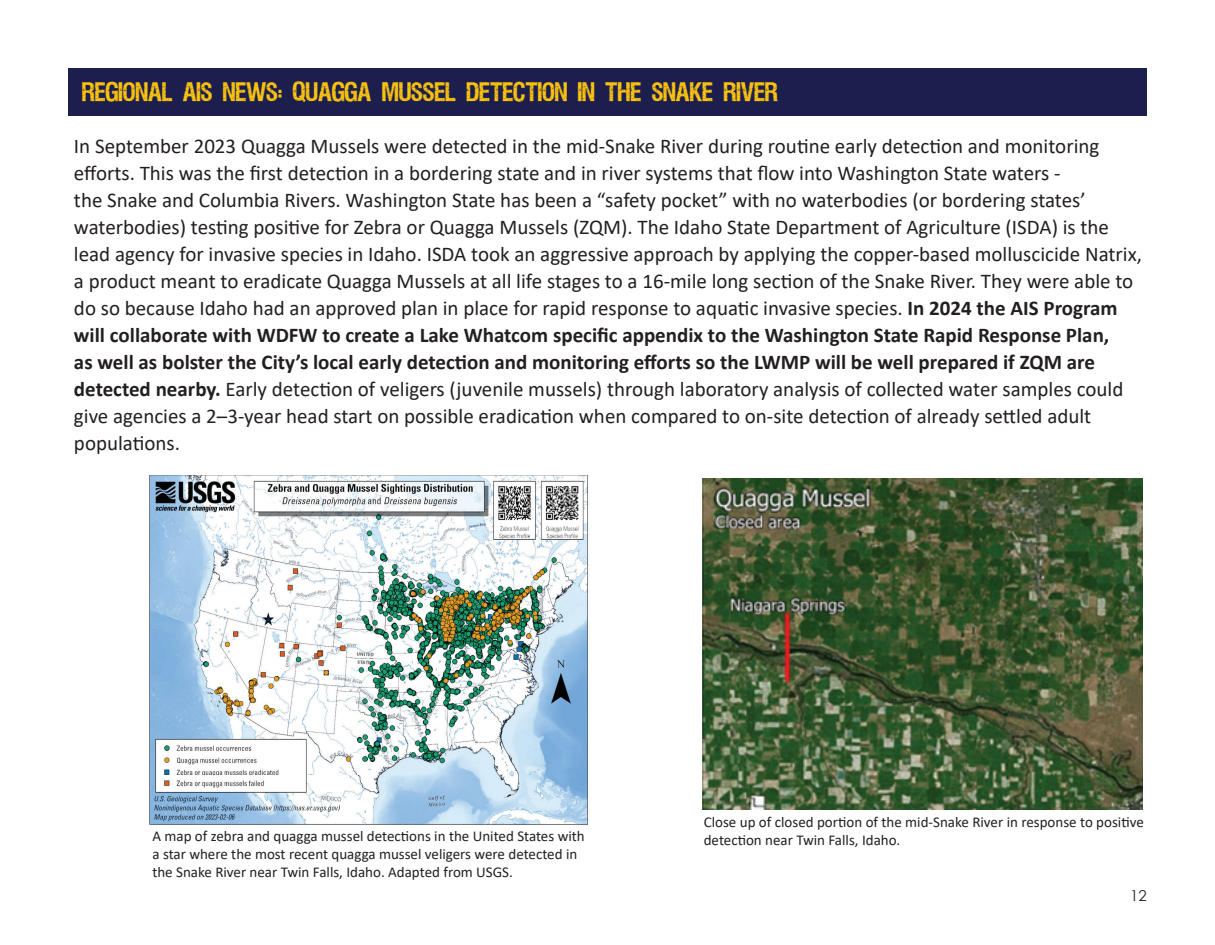
<style>
.page{position:relative;width:1215px;height:945px;background:#fff}
.page>*{position:absolute;margin:0;border:0;box-sizing:border-box;transform-origin:0 0}
.t1{font:21px/27px "Calibri";color:#231f20}
.t2{font:21px "VIPERNORA";color:#fec50d}
.t3{font:15px/18px "Calibri";color:#231f20}
.t4{font:15px "Century Gothic";color:#231f20}
.s1{font-weight:700}
</style>
<div class="page">
<div style="left:68px;top:68px;width:1079px;height:47px;background:#1c1f4e"></div>
<img style="left:703px;top:478px;width:440px;height:331px">
<img style="left:150px;top:475px;width:439px;height:350px">
<p class="t2" style="left:82px;top:81px;width:697px">REGIONAL AIS NEWS: QUAGGA MUSSEL DETECTION IN THE SNAKE RIVER</p>
<p class="t1" style="left:74px;top:132px;width:1070px">In September 2023 Quagga Mussels were detected in the mid-Snake River during routine early detection and monitoring efforts. This was the first detection in a bordering state and in river systems that flow into Washington State waters -<br>the Snake and Columbia Rivers. Washington State has been a “safety pocket” with no waterbodies (or bordering states’ waterbodies) testing positive for Zebra or Quagga Mussels (ZQM). The Idaho State Department of Agriculture (ISDA) is the lead agency for invasive species in Idaho. ISDA took an aggressive approach by applying the copper-based molluscicide Natrix, a product meant to eradicate Quagga Mussels at all life stages to a 16-mile long section of the Snake River. They were able to do so because Idaho had an approved plan in place for rapid response to aquatic invasive species. <span class="s1">In 2024 the AIS Program will collaborate with WDFW to create a Lake Whatcom specific appendix to the Washington State Rapid Response Plan,<br>as well as bolster the City’s local early detection and monitoring efforts so the LWMP will be well prepared if ZQM are detected nearby.</span> Early detection of veligers (juvenile mussels) through laboratory analysis of collected water samples could give agencies a 2–3-year head start on possible eradication when compared to on-site detection of already settled adult populations.</p>
<p class="t3" style="left:152px;top:826px;width:434px">A map of zebra and quagga mussel detections in the United States with a star where the most recent quagga mussel veligers were detected in the Snake River near Twin Falls, Idaho. Adapted from USGS.</p>
<p class="t3" style="left:704px;top:813px;width:442px">Close up of closed portion of the mid-Snake River in response to positive detection near Twin Falls, Idaho.</p>
<p class="t4" style="left:1130px;top:885px;width:18px">12</p>
</div>
